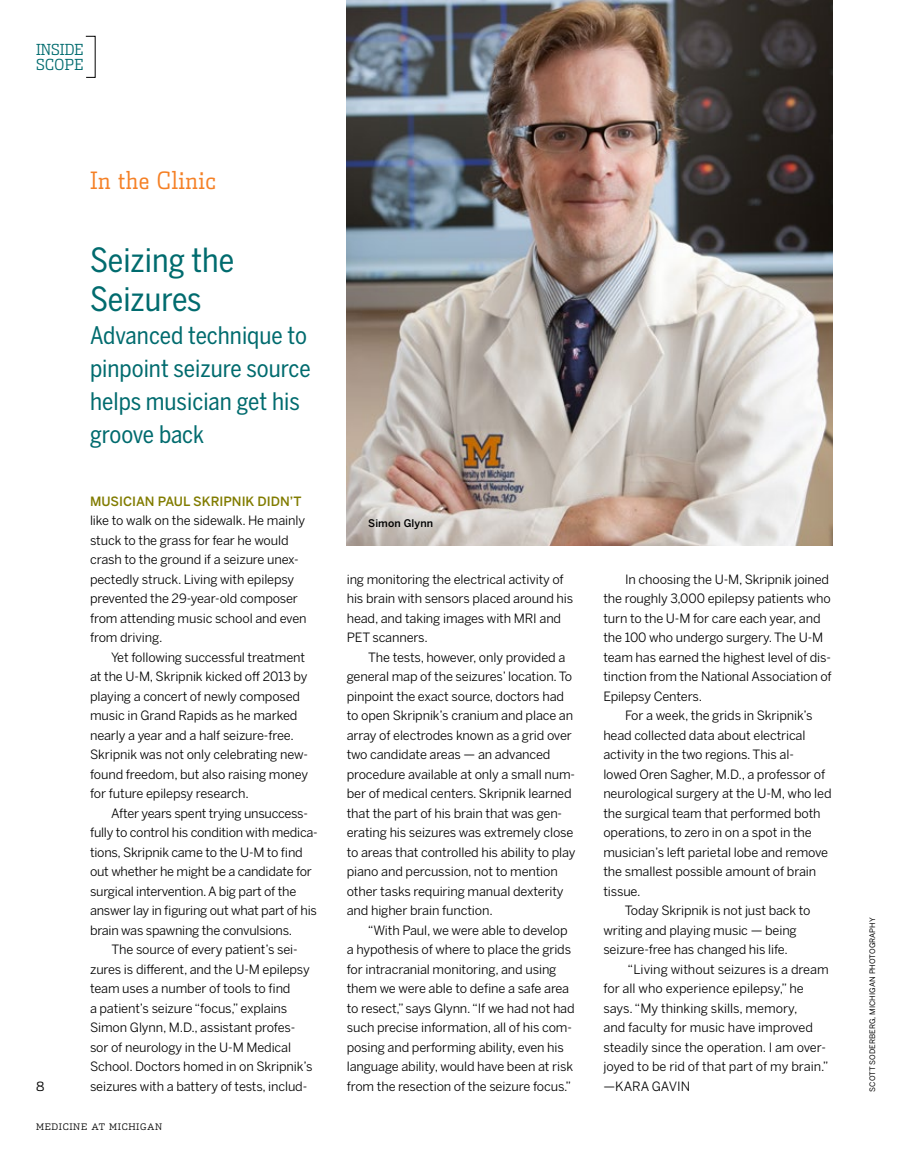
<style>
.page{position:relative;width:905px;height:1175px;background:#fff}
.page>*{position:absolute;margin:0;border:0;box-sizing:border-box;transform-origin:0 0}
.t1{font:33px/39px "Benton Sans Cond Regluar";color:#006b6e}
.t2{font:24px/33px "Benton Sans Cond Regluar";color:#006b6e}
.t3{font:300 24px "Dispatch Cond";letter-spacing:.02em;color:#f58025}
.t4{font:300 15.3px/14.2px "Dispatch Cond";letter-spacing:.01em;color:#006b6e}
.t5{font:12.75px/19.5px "Benton Sans";letter-spacing:-.01em;color:#000}
.t6{font:500 12.75px "Benton Sans";color:#817c00}
.t7{font:300 12.75px "Dispatch";color:#000}
.t8{font:500 10.5px "Benton Sans";color:#000}
.t9{font:300 9px "Dispatch";letter-spacing:.07em;color:#000}
.t10{font:7.5px "Benton Sans Regluar";letter-spacing:.01em;color:#000}
</style>
<div class="page">
<img style="left:346px;top:0;width:486px;height:545px">
<p class="t4" style="left:36px;top:43px;width:49px">INSIDE<br>SCOPE</p>
<h2 class="t3" style="left:90px;top:166px;width:128px">IN THE CLINIC</h2>
<p class="t7" style="left:36px;top:1078px;width:10px">8</p>
<h1 class="t1" style="left:90px;top:241px;width:146px">Seizing the<br>Seizures</h1>
<h2 class="t2" style="left:90px;top:319px;width:222px">Advanced technique to pinpoint seizure source helps musician get his groove back</h2>
<p class="t6" style="left:90px;top:493px;width:213px">MUSICIAN PAUL SKRIPNIK DIDN’T</p>
<p class="t5" style="left:90px;top:511px;width:218px">like to walk on the sidewalk. He mainly stuck to the grass for fear he would crash to the ground if a seizure unex&shy;pectedly struck. Living with epilepsy prevented the 29-year-old composer from attending music school and even from driving.</p>
<p class="t5" style="left:90px;top:647px;width:220px;text-indent:21px">Yet following successful treatment at the U-M, Skripnik kicked off 2013 by playing a concert of newly composed music in Grand Rapids as he marked nearly a year and a half seizure-free.<br>Skripnik was not only celebrating new&shy;found freedom, but also raising money for future epilepsy research.</p>
<p class="t5" style="left:111px;top:803px;width:198px">After years spent trying unsuccess-</p>
<p class="t5" style="left:90px;top:823px;width:229px">fully to control his condition with medica-</p>
<p class="t5" style="left:90px;top:842px;width:214px">tions, Skripnik came to the U-M to find</p>
<p class="t5" style="left:90px;top:862px;width:223px">out whether he might be a candidate for</p>
<p class="t5" style="left:90px;top:881px;width:208px">surgical intervention. A big part of the</p>
<p class="t5" style="left:90px;top:901px;width:228px">answer lay in figuring out what part of his</p>
<p class="t5" style="left:90px;top:920px;width:204px">brain was spawning the convulsions.</p>
<p class="t5" style="left:111px;top:940px;width:188px">The source of every patient’s sei-</p>
<p class="t5" style="left:90px;top:959px;width:221px">zures is different, and the U-M epilepsy</p>
<p class="t5" style="left:90px;top:979px;width:202px">team uses a number of tools to find</p>
<p class="t5" style="left:90px;top:998px;width:199px">a patient’s seizure “focus,” explains</p>
<p class="t5" style="left:90px;top:1018px;width:207px">Simon Glynn, M.D., assistant profes-</p>
<p class="t5" style="left:90px;top:1037px;width:202px">sor of neurology in the U-M Medical</p>
<p class="t5" style="left:90px;top:1057px;width:224px">School. Doctors homed in on Skripnik’s</p>
<p class="t5" style="left:90px;top:1076px;width:219px">seizures with a battery of tests, includ-</p>
<p class="t9" style="left:36px;top:1121px;width:128px">MEDICINE AT MICHIGAN</p>
<p class="t8" style="left:368px;top:517px;width:66px">SIMON GLYNN</p>
<p class="t5" style="left:347px;top:569px;width:228px">ing monitoring the electrical activity of his brain with sensors placed around his head, and taking images with MRI and PET scanners.</p>
<p class="t5" style="left:347px;top:647px;width:230px;text-indent:21px">The tests, however, only provided a general map of the seizures’ location. To pinpoint the exact source, doctors had to open Skripnik’s cranium and place an array of electrodes known as a grid over two candidate areas — an advanced procedure available at only a small num&shy;ber of medical centers. Skripnik learned that the part of his brain that was gen&shy;erating his seizures was extremely close to areas that controlled his ability to play piano and percussion, not to mention other tasks requiring manual dexterity and higher brain function.</p>
<p class="t5" style="left:347px;top:920px;width:229px;text-indent:21px">“With Paul, we were able to develop a hypothesis of where to place the grids for intracranial monitoring, and using them we were able to define a safe area to resect,” says Glynn. “If we had not had such precise information, all of his com&shy;posing and performing ability, even his language ability, would have been at risk from the resection of the seizure focus.”</p>
<p class="t5" style="left:603px;top:569px;width:230px;text-indent:22px">In choosing the U-M, Skripnik joined the roughly 3,000 epilepsy patients who turn to the U-M for care each year, and the 100 who undergo surgery. The U-M team has earned the highest level of dis&shy;tinction from the National Association of Epilepsy Centers.</p>
<p class="t5" style="left:625px;top:706px;width:189px">For a week, the grids in Skripnik’s</p>
<p class="t5" style="left:603px;top:725px;width:204px">head collected data about electrical</p>
<p class="t5" style="left:603px;top:745px;width:192px">activity in the two regions. This al-</p>
<p class="t5" style="left:603px;top:764px;width:223px">lowed Oren Sagher, M.D., a professor of</p>
<p class="t5" style="left:603px;top:784px;width:230px">neurological surgery at the U-M, who led</p>
<p class="t5" style="left:603px;top:803px;width:219px">the surgical team that performed both</p>
<p class="t5" style="left:603px;top:823px;width:210px">operations, to zero in on a spot in the</p>
<p class="t5" style="left:603px;top:842px;width:226px">musician’s left parietal lobe and remove</p>
<p class="t5" style="left:603px;top:862px;width:214px">the smallest possible amount of brain</p>
<p class="t5" style="left:603px;top:881px;width:39px">tissue.</p>
<p class="t5" style="left:624px;top:901px;width:187px">Today Skripnik is not just back to</p>
<p class="t5" style="left:603px;top:920px;width:195px">writing and playing music — being</p>
<p class="t5" style="left:603px;top:940px;width:186px">seizure-free has changed his life.</p>
<p class="t5" style="left:627px;top:959px;width:203px">“Living without seizures is a dream</p>
<p class="t5" style="left:603px;top:979px;width:202px">for all who experience epilepsy,” he</p>
<p class="t5" style="left:603px;top:998px;width:196px">says. “My thinking skills, memory,</p>
<p class="t5" style="left:603px;top:1018px;width:211px">and faculty for music have improved</p>
<p class="t5" style="left:603px;top:1037px;width:224px">steadily since the operation. I am over-</p>
<p class="t5" style="left:603px;top:1057px;width:226px">joyed to be rid of that part of my brain.”</p>
<p class="t5" style="left:603px;top:1076px;width:88px">—KARA GAVIN</p>
<p class="t10" style="left:868px;top:1091px;width:176px;rotate:-90deg">scott soderberg, m ichigan photography</p>
</div>
